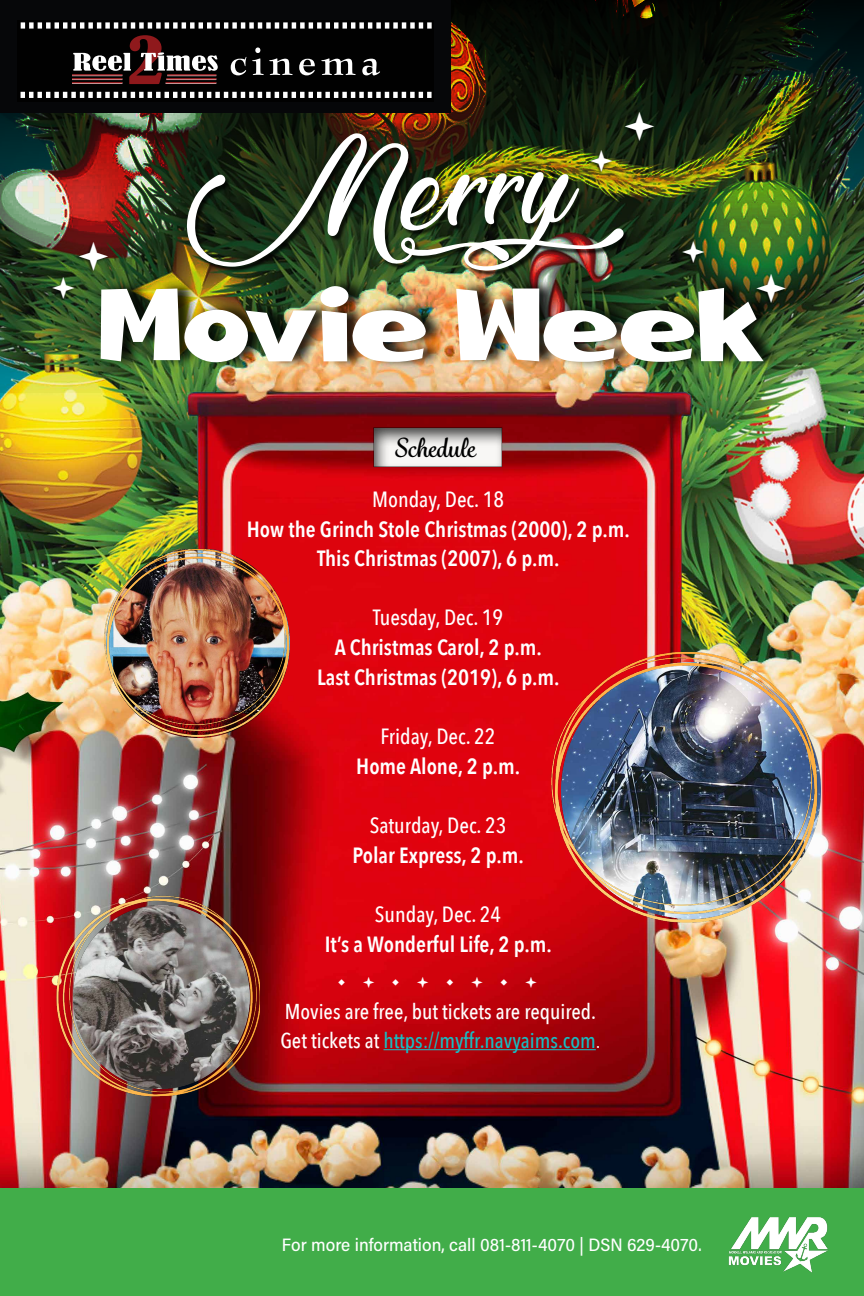
<style>
.page{position:relative;width:864px;height:1296px;background:#fff}
.page>*{position:absolute;margin:0;border:0;box-sizing:border-box;transform-origin:0 0}
.t1{font:103.8px "LONDONPRESLEY";letter-spacing:.01em;color:#fff}
.t2{font:93.4px "Lovely Home";color:#fff}
.t3{font:700 25.5px "Grafolita Script";color:#000}
.t4{font:600 22px/29.5px "Avenir Next Condensed";color:#fff;text-align:center}
.t5{font:500 22px "Avenir Next Condensed";color:#fff}
.t6{font:500 21.5px/29px "Avenir Next Condensed";color:#fff}
.t7{font:18px "Acumin Variable Concept";color:#fff}
.s1{color:#18bdc3}
.s2{font-weight:400}
</style>
<div class="page">
<img style="left:0;top:392px;width:864px;height:796px">
<img style="left:0;top:0;width:864px;height:392px">
<div style="left:0;top:0;width:450px;height:112px;background:#060709"></div>
<div style="left:18px;top:20px;width:416px;height:82px;background:#010101"></div>
<svg style="left:21px;top:22px;width:411px;height:76px"></svg>
<div style="left:102px;top:276px;width:680px;height:94px;background:#000;opacity:.83"></div>
<div style="left:0;top:1188px;width:864px;height:108px;background:#41ad49"></div>
<div style="left:188px;top:134px;width:442px;height:143px;background:#000;opacity:.75"></div>
<img style="left:728px;top:1217px;width:100px;height:56px">
<hr style="left:384px;top:1049px;width:212px;height:1px;background:#18bdc3">
<img style="left:54px;top:876px;width:206px;height:242px">
<img style="left:526px;top:652px;width:320px;height:275px">
<img style="left:87px;top:537px;width:221px;height:215px">
<div style="left:373px;top:427px;width:130px;height:41px;background:#000;opacity:.75"></div>
<div style="left:588px;top:150px;width:26px;height:26px;background:#000;opacity:.75"></div>
<div style="left:622px;top:112px;width:34px;height:34px;background:#000;opacity:.75"></div>
<div style="left:754px;top:274px;width:33px;height:34px;background:#000;opacity:.75"></div>
<div style="left:50px;top:277px;width:26px;height:26px;background:#000;opacity:.75"></div>
<div style="left:680px;top:241px;width:26px;height:26px;background:#000;opacity:.75"></div>
<div style="left:76px;top:241px;width:34px;height:34px;background:#000;opacity:.75"></div>
<svg style="left:338px;top:979px;width:7px;height:7px"></svg>
<svg style="left:363px;top:977px;width:11px;height:11px"></svg>
<svg style="left:393px;top:979px;width:6px;height:7px"></svg>
<svg style="left:417px;top:977px;width:11px;height:11px"></svg>
<svg style="left:447px;top:979px;width:6px;height:7px"></svg>
<svg style="left:471px;top:977px;width:12px;height:11px"></svg>
<svg style="left:501px;top:979px;width:6px;height:7px"></svg>
<svg style="left:525px;top:977px;width:12px;height:11px"></svg>
<svg style="left:590px;top:149px;width:23px;height:23px"></svg>
<svg style="left:625px;top:112px;width:29px;height:29px"></svg>
<svg style="left:757px;top:274px;width:29px;height:29px"></svg>
<svg style="left:53px;top:241px;width:55px;height:58px;background:#36441d"></svg>
<svg style="left:683px;top:241px;width:22px;height:22px"></svg>
<h2 class="t2" style="left:179px;top:149px;width:396px;rotate:-2deg">Merry</h2>
<h1 class="t1" style="left:99px;top:258px;width:668px">Movie Week</h1>
<p class="t3" style="left:395px;top:430px;width:82px">Schedule</p>
<p class="t5" style="left:372px;top:485px;width:133px">Monday, Dec. 18</p>
<p class="t4" style="left:247px;top:513px;width:384px">How the Grinch Stole Christmas (2000), 2 p.m.<br>This Christmas (2007), 6 p.m.</p>
<p class="t5" style="left:373px;top:604px;width:132px">Tuesday, Dec. 19</p>
<p class="t4" style="left:317px;top:632px;width:244px">A Christmas Carol, 2 p.m.<br>Last Christmas (2019), 6 p.m.</p>
<p class="t5" style="left:380px;top:723px;width:117px">Friday, Dec. 22</p>
<p class="t4" style="left:356px;top:750px;width:166px">Home Alone, 2 p.m.</p>
<p class="t5" style="left:370px;top:812px;width:138px">Saturday, Dec. 23</p>
<p class="t4" style="left:353px;top:839px;width:173px">Polar Express, 2 p.m.</p>
<p class="t5" style="left:375px;top:901px;width:128px">Sunday, Dec. 24</p>
<p class="t4" style="left:325px;top:929px;width:229px">It’s a Wonderful Life, 2 p.m.</p>
<p class="t6" style="left:280px;top:997px;width:322px">Movies are free, but tickets are required.<br>Get tickets at <span class="s1">https://myffr.navyaims.com</span><span class="s2">.</span></p>
<p class="t7" style="left:282px;top:1232px;width:421px">For more information, call 081-811-4070 | DSN 629-4070.</p>
</div>
